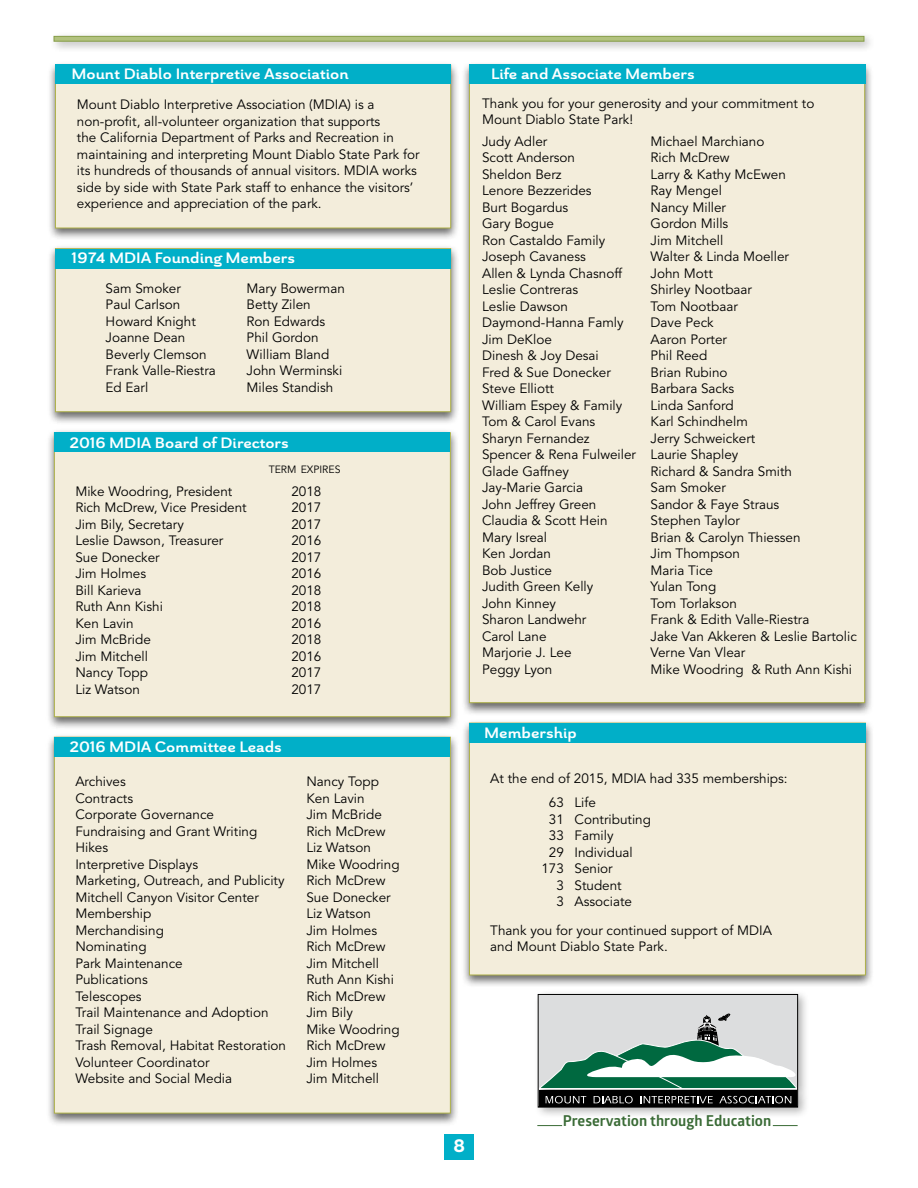
<style>
.page{position:relative;width:918px;height:1188px;background:#fff}
.page>*{position:absolute;margin:0;border:0;box-sizing:border-box;transform-origin:0 0}
.t1{font:700 18px "Chronica Pro";color:#fff}
.t2{font:700 expanded 15px "Grn D";color:#fff}
.t3{font:700 15px "Glober";color:#3a6b36}
.t4{font:13.5px/16.5px "Avenir LT Std";color:#000}
.t5{font:10.5px "Avenir LT Std";color:#000}
</style>
<div class="page">
<div style="left:445px;top:1134px;width:29px;height:25px;background:#01afc8"></div>
<div style="left:49px;top:31px;width:827px;height:22px;background:#000;opacity:.3"></div>
<svg style="left:54px;top:36px;width:810px;height:6px;background:#a5b770"></svg>
<div style="left:47px;top:245px;width:412px;height:180px;background:#000;opacity:.6"></div>
<div style="left:55px;top:248px;width:396px;height:164px;background:#f3eddb;border:1px solid #aeb149"></div>
<div style="left:55px;top:249px;width:396px;height:19px;background:#01afc8"></div>
<div style="left:461px;top:61px;width:412px;height:655px;background:#000;opacity:.6"></div>
<div style="left:469px;top:64px;width:396px;height:639px;background:#f3eddb;border:1px solid #aeb149"></div>
<div style="left:469px;top:65px;width:396px;height:19px;background:#01afc8"></div>
<div style="left:47px;top:61px;width:412px;height:180px;background:#000;opacity:.6"></div>
<div style="left:55px;top:65px;width:396px;height:163px;background:#f3eddb;border:1px solid #aeb149"></div>
<div style="left:55px;top:64px;width:396px;height:20px;background:#01afc8"></div>
<div style="left:46px;top:429px;width:413px;height:301px;background:#000;opacity:.6"></div>
<div style="left:54px;top:432px;width:397px;height:285px;background:#f3eddb;border:1px solid #aeb149"></div>
<div style="left:54px;top:433px;width:396px;height:19px;background:#01afc8"></div>
<div style="left:46px;top:733px;width:413px;height:393px;background:#000;opacity:.6"></div>
<div style="left:54px;top:737px;width:397px;height:376px;background:#f3eddb;border:1px solid #aeb149"></div>
<div style="left:54px;top:737px;width:396px;height:19px;background:#01afc8"></div>
<div style="left:461px;top:719px;width:413px;height:269px;background:#000;opacity:.6"></div>
<div style="left:469px;top:723px;width:397px;height:252px;background:#f3eddb;border:1px solid #aeb149"></div>
<div style="left:469px;top:723px;width:396px;height:20px;background:#01afc8"></div>
<svg style="left:537px;top:1125px;width:25px;height:1px"></svg>
<svg style="left:773px;top:1125px;width:25px;height:1px"></svg>
<div style="left:533px;top:989px;width:277px;height:130px;background:#000;opacity:.3"></div>
<div style="left:540px;top:1091px;width:257px;height:16px;background:#000"></div>
<div style="left:540px;top:994px;width:257px;height:95px;background:#dcddde"></div>
<svg style="left:546px;top:1096px;width:40px;height:7px"></svg>
<svg style="left:594px;top:1096px;width:39px;height:7px"></svg>
<svg style="left:640px;top:1096px;width:73px;height:7px"></svg>
<svg style="left:719px;top:1096px;width:72px;height:7px"></svg>
<svg style="left:540px;top:1014px;width:256px;height:75px"></svg>
<div style="left:538px;top:994px;width:260px;height:113px;border:1px solid #000"></div>
<p class="t2" style="left:72px;top:64px;width:278px">Mount Diablo Interpretive Association</p>
<p class="t4" style="left:77px;top:97px;width:344px">Mount Diablo Interpretive Association (MDIA) is a non-profit, all-volunteer organization that supports<br>the California Department of Parks and Recreation in maintaining and interpreting Mount Diablo State Park for its hundreds of thousands of annual visitors. MDIA works side by side with State Park staff to enhance the visitors’ experience and appreciation of the park.</p>
<p class="t2" style="left:72px;top:248px;width:224px">1974 MDIA Founding Members</p>
<p class="t4" style="left:106px;top:280px;width:77px">Sam Smoker</p>
<p class="t4" style="left:247px;top:280px;width:100px">Mary Bowerman</p>
<p class="t4" style="left:106px;top:297px;width:76px">Paul Carlson</p>
<p class="t4" style="left:247px;top:297px;width:66px">Betty Zilen</p>
<p class="t4" style="left:106px;top:313px;width:92px">Howard Knight</p>
<p class="t4" style="left:247px;top:313px;width:80px">Ron Edwards</p>
<p class="t4" style="left:106px;top:330px;width:81px">Joanne Dean</p>
<p class="t4" style="left:247px;top:330px;width:73px">Phil Gordon</p>
<p class="t4" style="left:106px;top:346px;width:103px">Beverly Clemson</p>
<p class="t4" style="left:247px;top:346px;width:84px">William Bland</p>
<p class="t4" style="left:106px;top:363px;width:112px">Frank Valle-Riestra</p>
<p class="t4" style="left:247px;top:363px;width:97px">John Werminski</p>
<p class="t4" style="left:106px;top:379px;width:44px">Ed Earl</p>
<p class="t4" style="left:247px;top:379px;width:88px">Miles Standish</p>
<p class="t2" style="left:69px;top:433px;width:221px">2016 MDIA Board of Directors</p>
<p class="t4" style="left:75px;top:483px;width:158px">Mike Woodring, President</p>
<p class="t4" style="left:291px;top:483px;width:32px">2018</p>
<p class="t4" style="left:75px;top:500px;width:173px">Rich McDrew, Vice President</p>
<p class="t4" style="left:291px;top:500px;width:32px">2017</p>
<p class="t4" style="left:75px;top:516px;width:110px">Jim Bily, Secretary</p>
<p class="t4" style="left:291px;top:516px;width:32px">2017</p>
<p class="t4" style="left:75px;top:533px;width:150px">Leslie Dawson, Treasurer</p>
<p class="t4" style="left:291px;top:533px;width:32px">2016</p>
<p class="t4" style="left:75px;top:549px;width:86px">Sue Donecker</p>
<p class="t4" style="left:291px;top:549px;width:32px">2017</p>
<p class="t4" style="left:75px;top:566px;width:72px">Jim Holmes</p>
<p class="t4" style="left:291px;top:566px;width:32px">2016</p>
<p class="t4" style="left:75px;top:582px;width:68px">Bill Karieva</p>
<p class="t4" style="left:291px;top:582px;width:32px">2018</p>
<p class="t4" style="left:75px;top:599px;width:89px">Ruth Ann Kishi</p>
<p class="t4" style="left:291px;top:599px;width:32px">2018</p>
<p class="t4" style="left:75px;top:615px;width:60px">Ken Lavin</p>
<p class="t4" style="left:291px;top:615px;width:32px">2016</p>
<p class="t4" style="left:75px;top:632px;width:77px">Jim McBride</p>
<p class="t4" style="left:291px;top:632px;width:32px">2018</p>
<p class="t4" style="left:75px;top:648px;width:74px">Jim Mitchell</p>
<p class="t4" style="left:291px;top:648px;width:32px">2016</p>
<p class="t4" style="left:75px;top:665px;width:74px">Nancy Topp</p>
<p class="t4" style="left:291px;top:665px;width:32px">2017</p>
<p class="t4" style="left:75px;top:681px;width:66px">Liz Watson</p>
<p class="t4" style="left:291px;top:681px;width:32px">2017</p>
<p class="t5" style="left:269px;top:463px;width:73px">TERM EXPIRES</p>
<p class="t2" style="left:69px;top:737px;width:214px">2016 MDIA Committee Leads</p>
<p class="t4" style="left:75px;top:774px;width:52px">Archives</p>
<p class="t4" style="left:306px;top:774px;width:74px">Nancy Topp</p>
<p class="t4" style="left:75px;top:790px;width:59px">Contracts</p>
<p class="t4" style="left:306px;top:790px;width:60px">Ken Lavin</p>
<p class="t4" style="left:75px;top:807px;width:140px">Corporate Governance</p>
<p class="t4" style="left:306px;top:807px;width:77px">Jim McBride</p>
<p class="t4" style="left:75px;top:823px;width:183px">Fundraising and Grant Writing</p>
<p class="t4" style="left:306px;top:823px;width:81px">Rich McDrew</p>
<p class="t4" style="left:75px;top:840px;width:34px">Hikes</p>
<p class="t4" style="left:306px;top:840px;width:66px">Liz Watson</p>
<p class="t4" style="left:75px;top:856px;width:124px">Interpretive Displays</p>
<p class="t4" style="left:306px;top:856px;width:95px">Mike Woodring</p>
<p class="t4" style="left:75px;top:873px;width:211px">Marketing, Outreach, and Publicity</p>
<p class="t4" style="left:306px;top:873px;width:81px">Rich McDrew</p>
<p class="t4" style="left:75px;top:889px;width:185px">Mitchell Canyon Visitor Center</p>
<p class="t4" style="left:306px;top:889px;width:86px">Sue Donecker</p>
<p class="t4" style="left:75px;top:906px;width:78px">Membership</p>
<p class="t4" style="left:306px;top:906px;width:66px">Liz Watson</p>
<p class="t4" style="left:75px;top:922px;width:90px">Merchandising</p>
<p class="t4" style="left:306px;top:922px;width:72px">Jim Holmes</p>
<p class="t4" style="left:75px;top:939px;width:73px">Nominating</p>
<p class="t4" style="left:306px;top:939px;width:81px">Rich McDrew</p>
<p class="t4" style="left:75px;top:955px;width:109px">Park Maintenance</p>
<p class="t4" style="left:306px;top:955px;width:74px">Jim Mitchell</p>
<p class="t4" style="left:75px;top:972px;width:74px">Publications</p>
<p class="t4" style="left:306px;top:972px;width:89px">Ruth Ann Kishi</p>
<p class="t4" style="left:75px;top:988px;width:68px">Telescopes</p>
<p class="t4" style="left:306px;top:988px;width:81px">Rich McDrew</p>
<p class="t4" style="left:75px;top:1005px;width:195px">Trail Maintenance and Adoption</p>
<p class="t4" style="left:306px;top:1005px;width:48px">Jim Bily</p>
<p class="t4" style="left:75px;top:1021px;width:79px">Trail Signage</p>
<p class="t4" style="left:306px;top:1021px;width:95px">Mike Woodring</p>
<p class="t4" style="left:75px;top:1037px;width:212px">Trash Removal, Habitat Restoration</p>
<p class="t4" style="left:306px;top:1037px;width:81px">Rich McDrew</p>
<p class="t4" style="left:75px;top:1054px;width:136px">Volunteer Coordinator</p>
<p class="t4" style="left:306px;top:1054px;width:72px">Jim Holmes</p>
<p class="t4" style="left:75px;top:1070px;width:158px">Website and Social Media</p>
<p class="t4" style="left:306px;top:1070px;width:74px">Jim Mitchell</p>
<p class="t2" style="left:491px;top:64px;width:205px">Life and Associate Members</p>
<p class="t4" style="left:482px;top:95px;width:334px">Thank you for your generosity and your commitment to<br>Mount Diablo State Park!</p>
<p class="t4" style="left:482px;top:133px;width:156px">Judy Adler<br>Scott Anderson<br>Sheldon Berz<br>Lenore Bezzerides<br>Burt Bogardus<br>Gary Bogue<br>Ron Castaldo Family<br>Joseph Cavaness<br>Allen &amp; Lynda Chasnoff<br>Leslie Contreras<br>Leslie Dawson<br>Daymond-Hanna Famly<br>Jim DeKloe<br>Dinesh &amp; Joy Desai<br>Fred &amp; Sue Donecker<br>Steve Elliott<br>William Espey &amp; Family<br>Tom &amp; Carol Evans<br>Sharyn Fernandez<br>Spencer &amp; Rena Fulweiler<br>Glade Gaffney<br>Jay-Marie Garcia<br>John Jeffrey Green<br>Claudia &amp; Scott Hein<br>Mary Isreal<br>Ken Jordan<br>Bob Justice<br>Judith Green Kelly<br>John Kinney<br>Sharon Landwehr<br>Carol Lane<br>Marjorie J. Lee<br>Peggy Lyon</p>
<p class="t4" style="left:651px;top:133px;width:208px">Michael Marchiano<br>Rich McDrew<br>Larry &amp; Kathy McEwen<br>Ray Mengel<br>Nancy Miller<br>Gordon Mills<br>Jim Mitchell<br>Walter &amp; Linda Moeller<br>John Mott<br>Shirley Nootbaar<br>Tom Nootbaar<br>Dave Peck<br>Aaron Porter<br>Phil Reed<br>Brian Rubino<br>Barbara Sacks<br>Linda Sanford<br>Karl Schindhelm<br>Jerry Schweickert<br>Laurie Shapley<br>Richard &amp; Sandra Smith<br>Sam Smoker<br>Sandor &amp; Faye Straus<br>Stephen Taylor<br>Brian &amp; Carolyn Thiessen<br>Jim Thompson<br>Maria Tice<br>Yulan Tong<br>Tom Torlakson<br>Frank &amp; Edith Valle-Riestra<br>Jake Van Akkeren &amp; Leslie Bartolic<br>Verne Van Vlear<br>Mike Woodring &amp; Ruth Ann Kishi</p>
<p class="t2" style="left:485px;top:723px;width:94px">Membership</p>
<p class="t4" style="left:490px;top:770px;width:299px">At the end of 2015, MDIA had 335 memberships:</p>
<p class="t4" style="left:541px;top:795px;width:24px;text-align:right">63<br>31<br>33<br>29<br>173<br>3<br>3</p>
<p class="t4" style="left:575px;top:795px;width:78px">Life<br>Contributing<br>Family<br>Individual<br>Senior<br>Student<br>Associate</p>
<p class="t4" style="left:490px;top:922px;width:283px">Thank you for your continued support of MDIA and Mount Diablo State Park.</p>
<h1 class="t1" style="left:454px;top:1134px;width:13px">8</h1>
<p class="t3" style="left:563px;top:1110px;width:210px">Preservation through Education</p>
</div>
